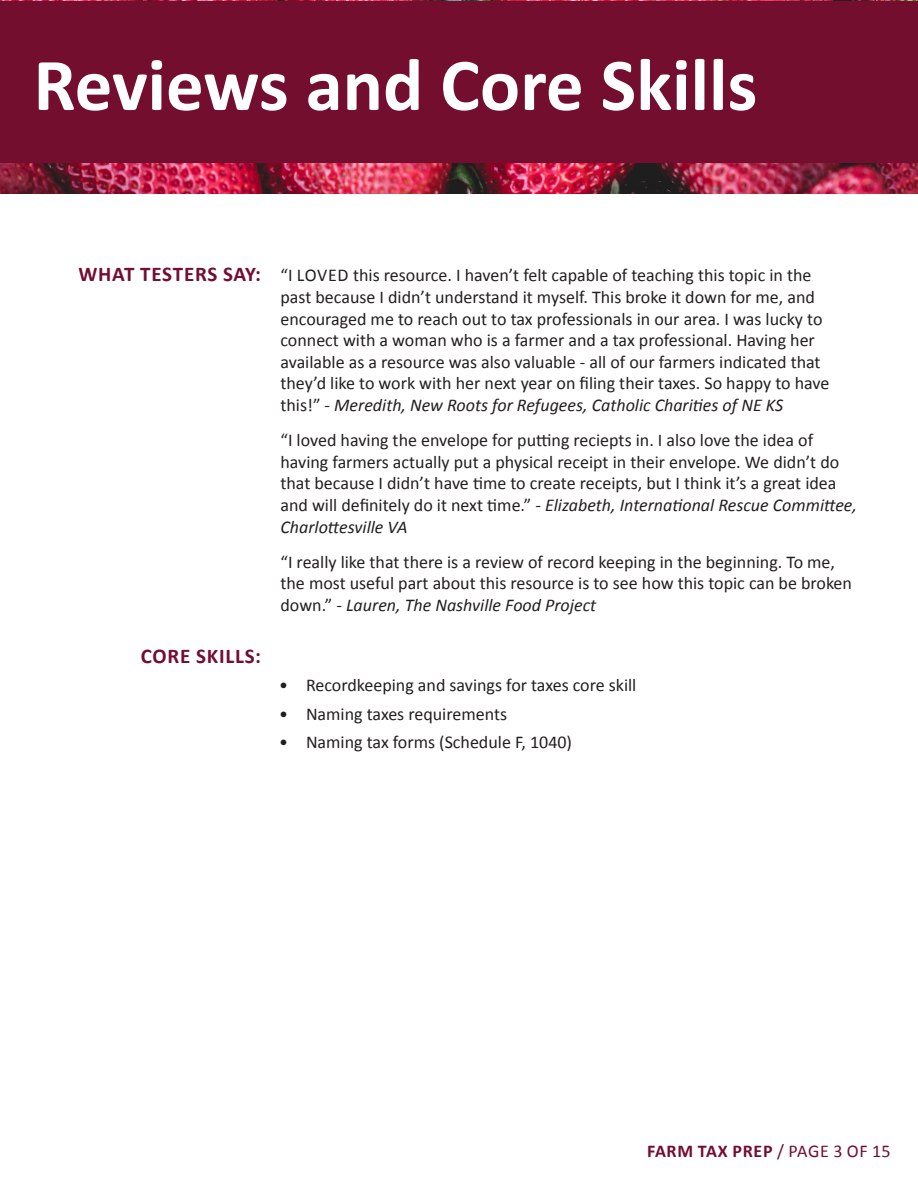
<style>
.page{position:relative;width:918px;height:1188px;background:#fff}
.page>*{position:absolute;margin:0;border:0;box-sizing:border-box;transform-origin:0 0}
.t1{font:700 75px "Calibri";color:#fff}
.STEPS{font:700 21px "Calibri";letter-spacing:.04em;color:#730e2e}
.STEPS-2{font:18px/21.6px "Calibri";color:#231f20}
.Hanging_indented_cop{font:18px/21.6px "Calibri";color:#231f20}
.hanging_indented_cop{font:700 18px "Calibri";letter-spacing:.04em;color:#730e2e}
.s1{font-weight:700;font-size:21px;color:#730e2e}
.s2{font-style:italic}
.s3{font-weight:400}
</style>
<div class="page">
<img style="left:0;top:0;width:918px;height:194px">
<div style="left:0;top:1px;width:918px;height:162px;background:#730e2e"></div>
<h1 class="t1" style="left:34px;top:37px;width:725px">Reviews and Core Skills</h1>
<p class="STEPS-2" style="left:280px;top:265px;width:551px;text-indent:-202px"><span class="s1">WHAT TESTERS SAY:</span> “I LOVED this resource. I haven’t felt capable of teaching this topic in the past because I didn’t understand it myself. This broke it down for me, and encouraged me to reach out to tax professionals in our area. I was lucky to connect with a woman who is a farmer and a tax professional. Having her available as a resource was also valuable - all of our farmers indicated that they’d like to work with her next year on filing their taxes. So happy to have this!” <span class="s2">- Meredith, New Roots for Refugees, Catholic Charities of NE KS</span></p>
<p class="Hanging_indented_cop" style="left:280px;top:429px;width:578px">“I loved having the envelope for putting reciepts in. I also love the idea of having farmers actually put a physical receipt in their envelope. We didn’t do that because I didn’t have time to create receipts, but I think it’s a great idea and will definitely do it next time.” <span class="s2">- Elizabeth, International Rescue Committee, Charlottesville VA</span></p>
<p class="Hanging_indented_cop" style="left:280px;top:551px;width:573px">“I really like that there is a review of record keeping in the beginning. To me, the most useful part about this resource is to see how this topic can be broken down.” <span class="s2">- Lauren, The Nashville Food Project</span></p>
<p class="STEPS" style="left:141px;top:643px;width:122px">CORE SKILLS:</p>
<p class="STEPS-2" style="left:279px;top:675px;width:359px">• Recordkeeping and savings for taxes core skill</p>
<p class="STEPS-2" style="left:279px;top:703px;width:230px">• Naming taxes requirements</p>
<p class="STEPS-2" style="left:279px;top:731px;width:295px">• Naming tax forms (Schedule F, 1040)</p>
<p class="hanging_indented_cop" style="left:647px;top:1139px;width:245px">FARM TAX PREP <span class="s3">/ PAGE 3 OF 15</span></p>
</div>
